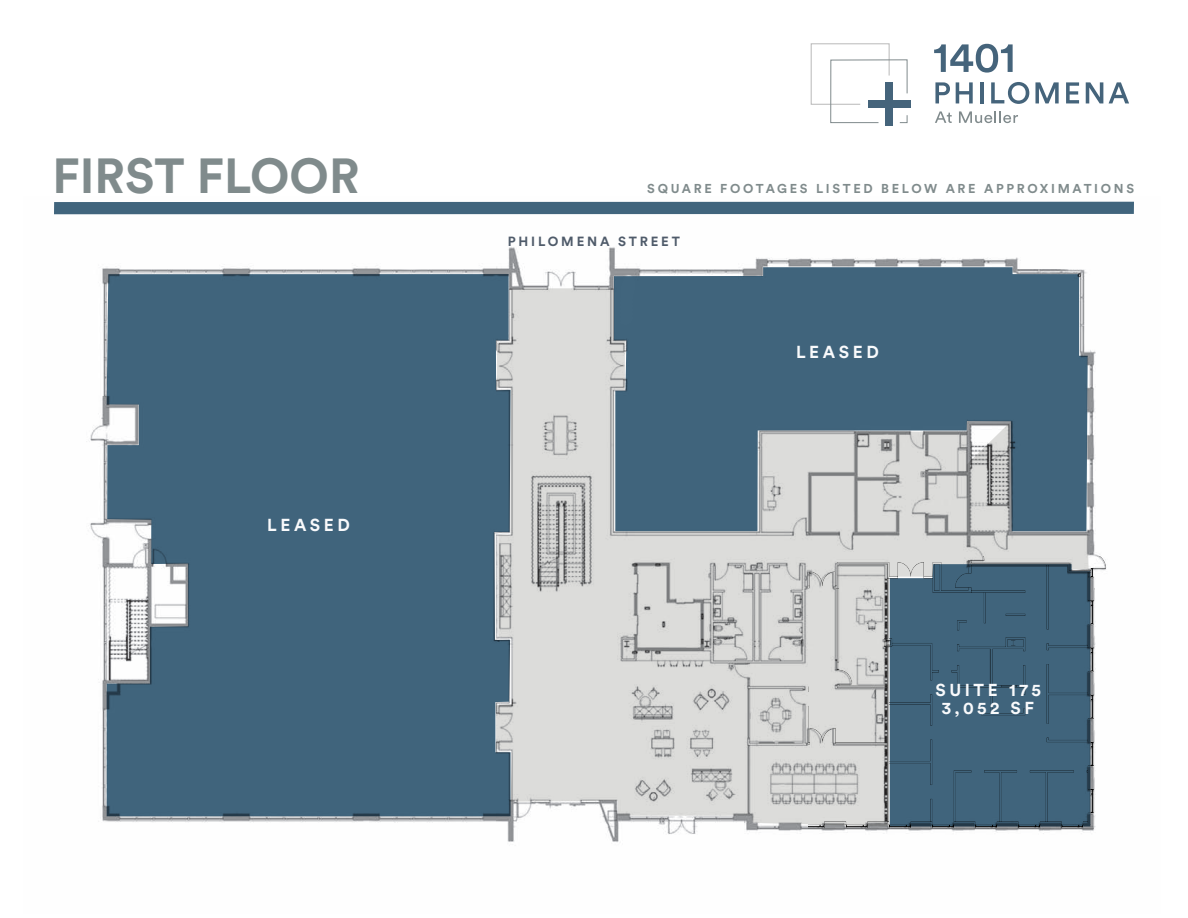
<style>
.page{position:relative;width:1188px;height:918px;background:#fff}
.page>*{position:absolute;margin:0;border:0;box-sizing:border-box;transform-origin:0 0}
.t1{font:700 48.75px "Circular Std";color:#808b8c}
.t2{font:700 17.25px "Circular Std";letter-spacing:.21em;color:#f9fafc}
.t3{font:700 17.1px "Circular Std";letter-spacing:.21em;color:#f9fafc}
.t4{font:700 13.2px "Circular Std";letter-spacing:.21em;color:#4f5b6a}
.t5{font:700 12.75px "Circular Std";letter-spacing:.21em;color:#808b8c}
</style>
<div class="page">
<img style="left:54px;top:201px;width:1080px;height:641px">
<div style="left:54px;top:202px;width:1080px;height:12px;background:#41657d"></div>
<img style="left:808px;top:557px;width:326px;height:285px">
<div style="left:107px;top:274px;width:404px;height:542px;background:#40647c"></div>
<svg style="left:614px;top:267px;width:474px;height:21px;background:#5c798c"></svg>
<svg style="left:496px;top:288px;width:593px;height:539px;background:#8f9fa9"></svg>
<svg style="left:1035px;top:82px;width:94px;height:22px"></svg>
<svg style="left:810px;top:43px;width:219px;height:83px"></svg>
<p class="t1" style="left:52px;top:144px;width:309px">FIRST FLOOR</p>
<p class="t2" style="left:267px;top:514px;width:84px">LEASED</p>
<p class="t5" style="left:647px;top:180px;width:488px">SQUARE FOOTAGES LISTED BELOW ARE APPROXIMATIONS</p>
<p class="t4" style="left:508px;top:233px;width:174px">PHILOMENA STREET</p>
<p class="t2" style="left:796px;top:340px;width:84px">LEASED</p>
<p class="t3" style="left:935px;top:679px;width:107px">SUITE 175</p>
<p class="t3" style="left:942px;top:697px;width:94px">3,052 SF</p>
</div>
